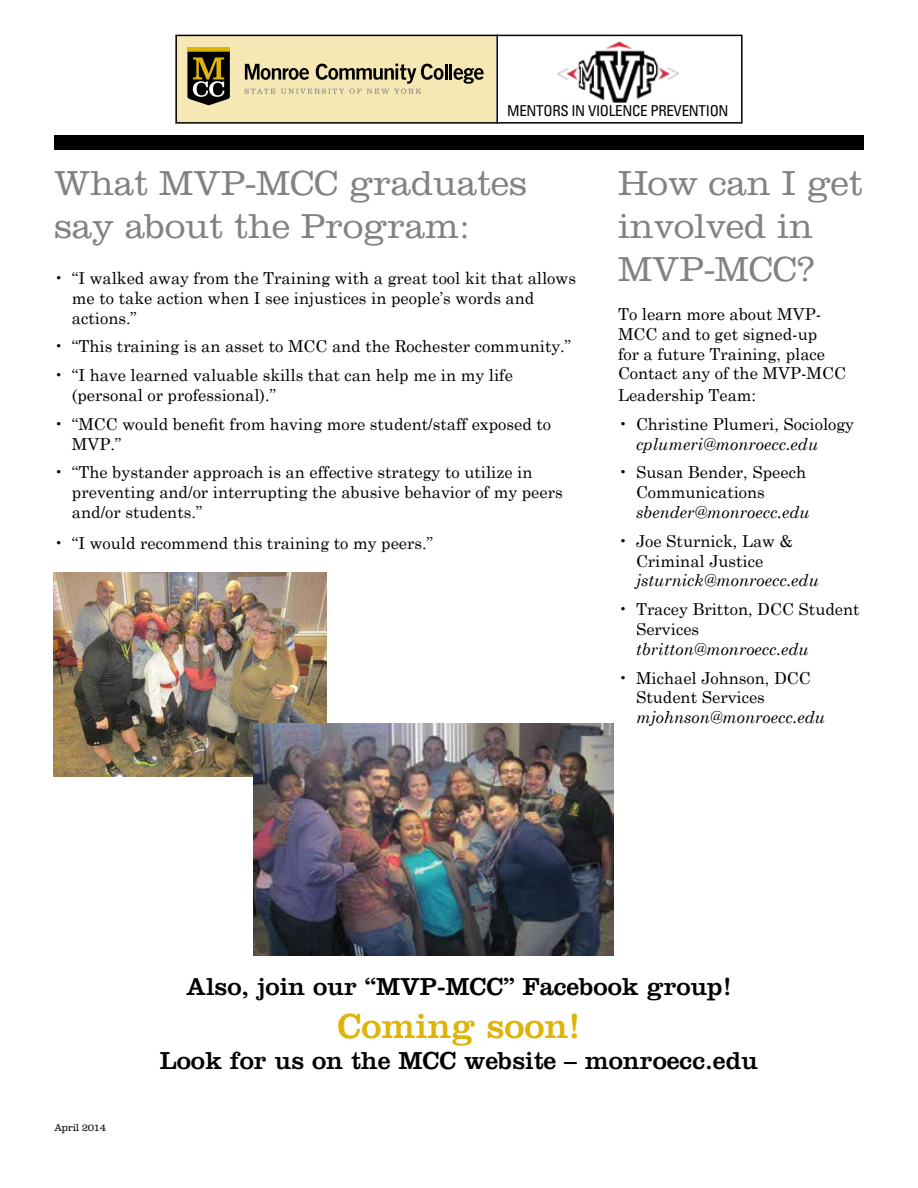
<style>
.page{position:relative;width:918px;height:1188px;background:#fff}
.page>*{position:absolute;margin:0;border:0;box-sizing:border-box;transform-origin:0 0}
.t1{font:300 36px/43.2px "Clarendon LT Std";color:#808285}
.t2{font:36px "Clarendon LT Std";color:#deb408}
.t3{font:25.5px "Clarendon LT Std";color:#000}
.t4{font:16.5px/19.8px "Century Schoolbook";color:#000}
.t5{font:italic 16.5px "Century Schoolbook";color:#000}
.t6{font:condensed 15px "Univers";letter-spacing:-.02em;color:#000}
.t7{font:300 10.5px "Clarendon LT Std";letter-spacing:-.04em;color:#000}
</style>
<div class="page">
<img style="left:54px;top:572px;width:272px;height:205px">
<img style="left:254px;top:724px;width:360px;height:232px">
<div style="left:54px;top:135px;width:810px;height:14px;background:#000"></div>
<div style="left:175px;top:35px;width:321px;height:89px;background:#f5e8b5"></div>
<img style="left:558px;top:41px;width:120px;height:62px">
<hr style="left:187px;top:47px;width:43px;height:3px;background:#deb408">
<svg style="left:187px;top:52px;width:43px;height:53px;background:#474023"></svg>
<svg style="left:245px;top:64px;width:239px;height:30px"></svg>
<div style="left:175px;top:35px;width:568px;height:89px;border:2px solid #000"></div>
<hr style="left:496px;top:35px;width:2px;height:89px;background:#000">
<p class="t6" style="left:507px;top:101px;width:223px">MENTORS IN VIOLENCE PREVENTION</p>
<h1 class="t1" style="left:54px;top:161px;width:475px">What MVP-MCC graduates say about the Program:</h1>
<p class="t4" style="left:72px;top:267px;width:505px;text-indent:-18px">• “I walked away from the Training with a great tool kit that allows me to take action when I see injustices in people’s words and actions.”</p>
<p class="t4" style="left:54px;top:335px;width:519px">• “This training is an asset to MCC and the Rochester community.”</p>
<p class="t4" style="left:72px;top:364px;width:443px;text-indent:-18px">• “I have learned valuable skills that can help me in my life (personal or professional).”</p>
<p class="t4" style="left:72px;top:413px;width:481px;text-indent:-18px">• “MCC would benefit from having more student/staff exposed to<br>MVP.”</p>
<p class="t4" style="left:72px;top:461px;width:492px;text-indent:-18px">• “The bystander approach is an effective strategy to utilize in preventing and/or interrupting the abusive behavior of my peers and/or students.”</p>
<p class="t4" style="left:54px;top:531px;width:381px">• “I would recommend this training to my peers.”</p>
<h1 class="t1" style="left:618px;top:161px;width:246px">How can I get involved in<br>MVP-MCC?</h1>
<p class="t4" style="left:618px;top:303px;width:229px">To learn more about MVP-<br>MCC and to get signed-up<br>for a future Training, place<br>Contact any of the MVP-MCC</p>
<p class="t4" style="left:618px;top:384px;width:140px">Leadership Team:</p>
<p class="t4" style="left:618px;top:413px;width:238px">• Christine Plumeri, Sociology</p>
<p class="t5" style="left:636px;top:431px;width:184px">cplumeri@monroecc.edu</p>
<p class="t4" style="left:636px;top:461px;width:172px;text-indent:-18px">• Susan Bender, Speech<br>Communications</p>
<p class="t5" style="left:636px;top:500px;width:175px">sbender@monroecc.edu</p>
<p class="t4" style="left:636px;top:530px;width:159px;text-indent:-18px">• Joe Sturnick, Law &amp;<br>Criminal Justice</p>
<p class="t5" style="left:636px;top:568px;width:184px">jsturnick@monroecc.edu</p>
<p class="t4" style="left:636px;top:598px;width:225px;text-indent:-18px">• Tracey Britton, DCC Student<br>Services</p>
<p class="t5" style="left:636px;top:636px;width:174px">tbritton@monroecc.edu</p>
<p class="t4" style="left:636px;top:666px;width:176px;text-indent:-18px">• Michael Johnson, DCC<br>Student Services</p>
<p class="t5" style="left:636px;top:705px;width:190px">mjohnson@monroecc.edu</p>
<p class="t7" style="left:54px;top:1121px;width:53px">April 2014</p>
<h2 class="t3" style="left:186px;top:971px;width:547px">Also, join our “MVP-MCC” Facebook group!</h2>
<h1 class="t2" style="left:337px;top:1005px;width:245px">Coming soon!</h1>
<h2 class="t3" style="left:160px;top:1045px;width:600px">Look for us on the MCC website – monroecc.edu</h2>
</div>
